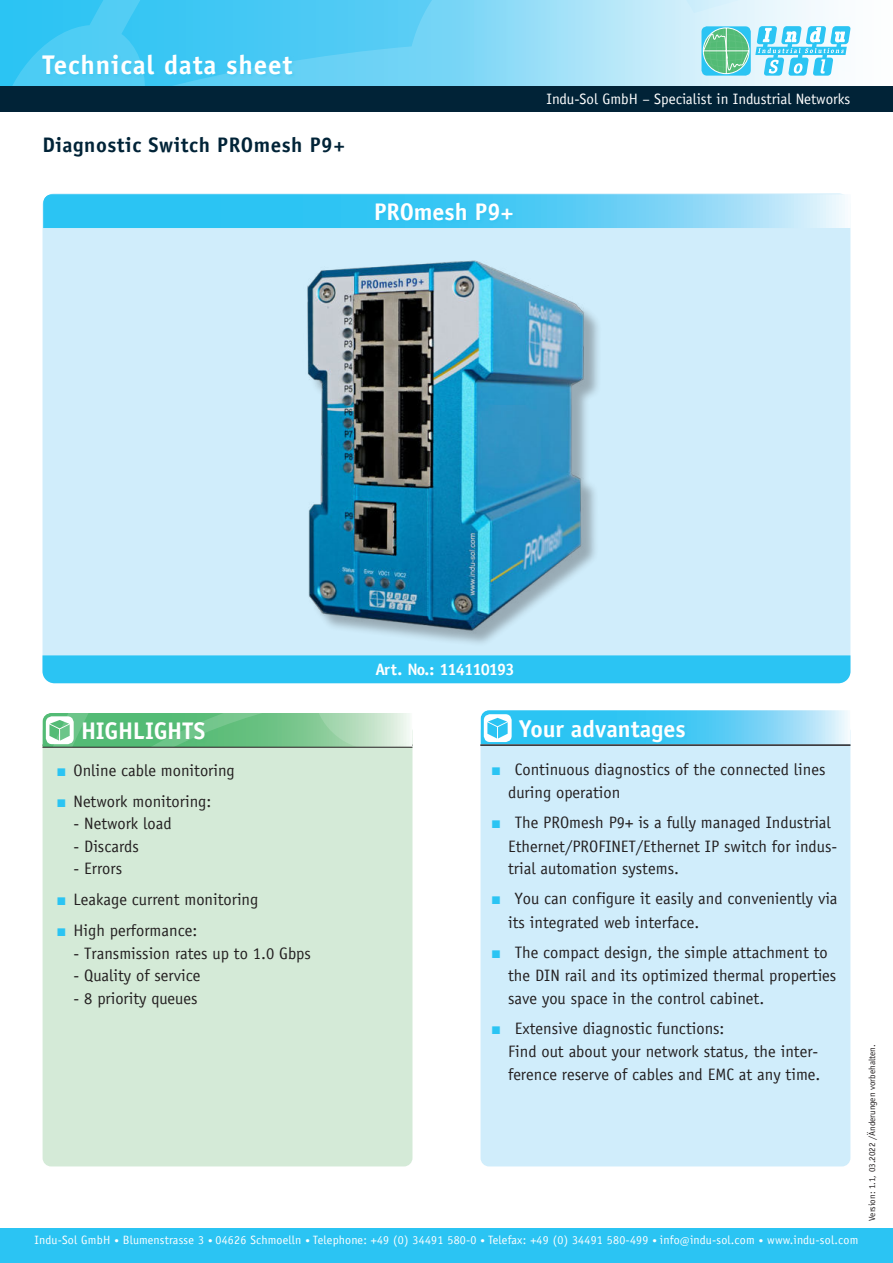
<style>
.page{position:relative;width:893px;height:1263px;background:#fff}
.page>*{position:absolute;margin:0;border:0;box-sizing:border-box;transform-origin:0 0}
.t1{font:700 27px "Officina Sans";letter-spacing:.03em;color:#fff}
.t2{font:700 24px "Officina Sans";color:#fff}
.t3{font:700 21px "Officina Sans";letter-spacing:.025em;color:#012337}
.t4{font:16.5px/23px "Officina Sans";color:#231f20}
.t5{font:700 16.5px "Officina Sans";letter-spacing:-.055em;color:#fff}
.t6{font:15px "Officina Sans";color:#fff}
.t7{font:12px "Officina Sans";letter-spacing:.02em;color:#fff}
.t8{font:9px "Officina Sans";color:#231f20}
.s1{font-family:"Arial";color:#2bc4f3}
.s2{font-size:9px}
.s3{font-size:10.5px}
</style>
<div class="page">
<svg style="left:0;top:0;width:829px;height:86px"></svg>
<div style="left:0;top:86px;width:893px;height:26px;background:#012337"></div>
<svg style="left:701px;top:26px;width:50px;height:50px"></svg>
<svg style="left:755px;top:26px;width:96px;height:50px"></svg>
<svg style="left:703px;top:28px;width:46px;height:46px"></svg>
<div style="left:0;top:1228px;width:893px;height:35px;background:#2bc4f3"></div>
<div style="left:42px;top:54px;width:254px;height:24px;background:#2bc4f3;opacity:.35"></div>
<div style="left:43px;top:193px;width:807px;height:490px;background:#d0edfb;border-radius:12px"></div>
<div style="left:43px;top:655px;width:807px;height:28px;background:#2bc4f3"></div>
<div style="left:43px;top:723px;width:369px;height:443px;background:#d4ead7;border-radius:9px"></div>
<div style="left:480px;top:723px;width:370px;height:443px;background:#d0edfb;border-radius:9px"></div>
<hr style="left:42px;top:747px;width:370px;height:1px;background:#231f20">
<div style="left:518px;top:719px;width:170px;height:26px;background:#616b72"></div>
<hr style="left:480px;top:745px;width:370px;height:1px;background:#231f20">
<svg style="left:481px;top:710px;width:369px;height:34px"></svg>
<svg style="left:42px;top:713px;width:370px;height:34px"></svg>
<svg style="left:43px;top:194px;width:807px;height:34px"></svg>
<div style="left:376px;top:203px;width:140px;height:21px;background:#2bc4f3;opacity:.5"></div>
<img style="left:272px;top:213px;width:336px;height:503px">
<h1 class="t1" style="left:43px;top:55px;width:251px">Technical data sheet</h1>
<p class="t3" style="left:43px;top:136px;width:304px">Diagnostic Switch PROmesh P9+</p>
<h2 class="t2" style="left:374px;top:203px;width:141px">PROmesh P9+</h2>
<p class="t6" style="left:546px;top:93px;width:305px">Indu-Sol GmbH – Specialist in Industrial Networks</p>
<p class="t5" style="left:375px;top:663px;width:141px">Art. No.: 114110193</p>
<h2 class="t2" style="left:81px;top:721px;width:126px">HIGHLIGHTS</h2>
<h2 class="t2" style="left:519px;top:719px;width:168px">Your advantages</h2>
<p class="t4" style="left:57px;top:759px;width:180px"><span class="s1">■</span> Online cable monitoring</p>
<p class="t4" style="left:57px;top:791px;width:156px"><span class="s1">■</span> Network monitoring:</p>
<p class="t4" style="left:74px;top:814px;width:100px">- Network load</p>
<p class="t4" style="left:74px;top:836px;width:67px">- Discards</p>
<p class="t4" style="left:74px;top:859px;width:50px">- Errors</p>
<p class="t4" style="left:57px;top:890px;width:203px"><span class="s1">■</span> Leakage current monitoring</p>
<p class="t4" style="left:57px;top:921px;width:142px"><span class="s1">■</span> High performance:</p>
<p class="t4" style="left:74px;top:943px;width:239px">- Transmission rates up to 1.0 Gbps</p>
<p class="t4" style="left:74px;top:966px;width:128px">- Quality of service</p>
<p class="t4" style="left:74px;top:988px;width:126px">- 8 priority queues</p>
<p class="t4" style="left:508px;top:757px;width:319px;line-height:23.5px;text-indent:-17px"><span class="s1">■</span> ฀ Continuous diagnostics of the connected lines during operation</p>
<p class="t4" style="left:508px;top:811px;width:331px;text-indent:-17px"><span class="s1">■</span> ฀ The PROmesh P9+ is a fully managed Industrial<br>Ethernet/PROFINET/Ethernet IP switch for indus&shy;trial automation systems.</p>
<p class="t4" style="left:508px;top:887px;width:331px;line-height:23.5px;text-indent:-17px"><span class="s1">■</span> ฀ You can configure it easily and conveniently via its integrated web interface.</p>
<p class="t4" style="left:508px;top:941px;width:330px;text-indent:-17px"><span class="s1">■</span> ฀ The compact design, the simple attachment to the DIN rail and its optimized thermal properties save you space in the control cabinet.</p>
<p class="t4" style="left:508px;top:1018px;width:314px;text-indent:-17px"><span class="s1">■</span> Extensive diagnostic functions:<br>Find out about your network status, the inter&shy;ference reserve of cables and EMC at any time.</p>
<p class="t7" style="left:35px;top:1236px;width:825px">Indu-Sol GmbH <span class="s2">•</span> Blumenstrasse 3 <span class="s2">•</span> 04626 Schmoelln <span class="s2">•</span> Telephone: +49 (0) 34491 580-0 <span class="s2">•</span> Telefax: +49 (0) 34491 580-499 <span class="s2">•</span> info<span class="s3">@</span>indu-sol.com <span class="s2">•</span> www.indu-sol.com</p>
<p class="t8" style="left:869px;top:1221px;width:178px;rotate:-90deg">Version: 1.1, 03.2022 /Änderungen vorbehalten.</p>
</div>
